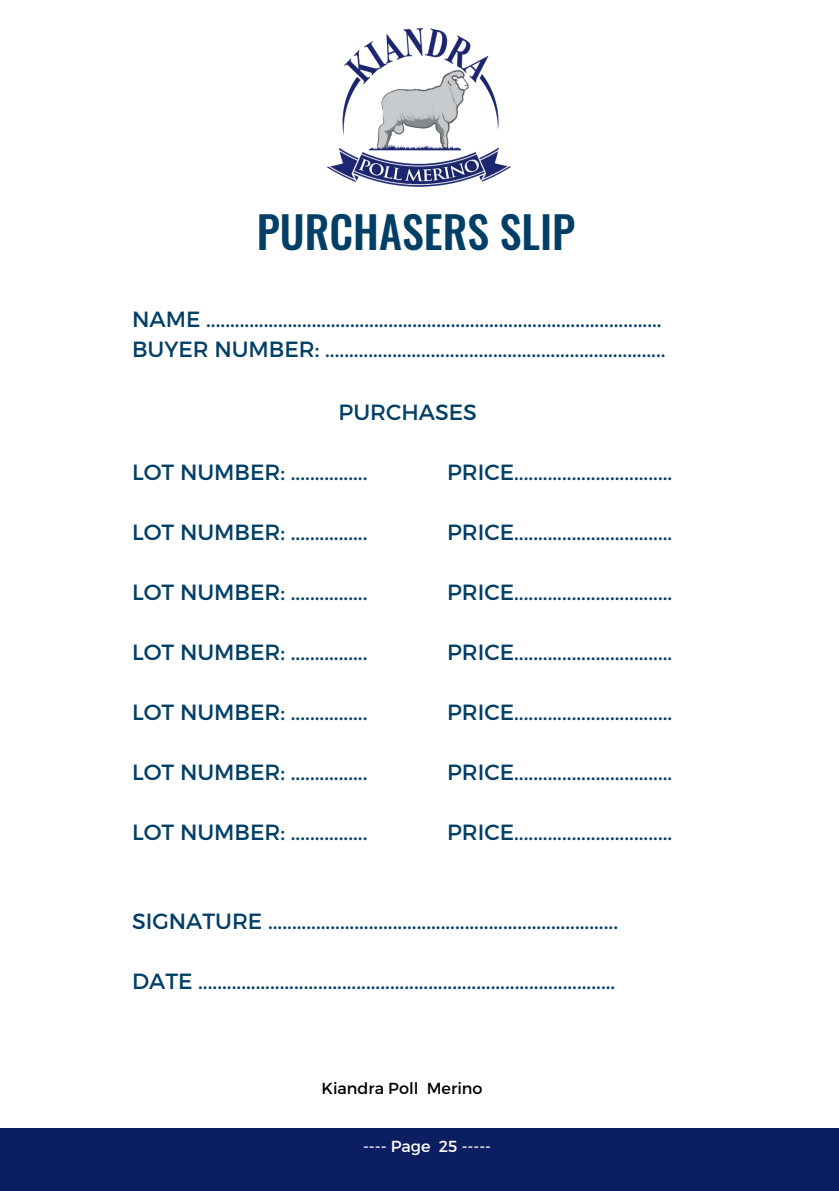
<style>
.page{position:relative;width:839px;height:1191px;background:#fff}
.page>*{position:absolute;margin:0;border:0;box-sizing:border-box;transform-origin:0 0}
.t1{font:500 44px "Oswald";color:#023f66}
.t2{font:22px/30px "Montserrat";color:#023f66}
.t3{font:16px "Montserrat";color:#000}
.t4{font:16px "Montserrat";color:#fff}
</style>
<div class="page">
<img style="left:326px;top:27px;width:185px;height:160px">
<div style="left:0;top:1128px;width:838px;height:63px;background:#0b1e62"></div>
<h1 class="t1" style="left:257px;top:193px;width:320px">PURCHASERS SLIP</h1>
<p class="t2" style="left:132px;top:304px;width:535px">NAME ...............................................................................................<br>BUYER NUMBER: .......................................................................</p>
<p class="t2" style="left:338px;top:397px;width:140px">PURCHASES</p>
<p class="t2" style="left:132px;top:457px;width:237px">LOT NUMBER: ................</p>
<p class="t2" style="left:447px;top:457px;width:227px">PRICE.................................</p>
<p class="t2" style="left:132px;top:517px;width:237px">LOT NUMBER: ................</p>
<p class="t2" style="left:447px;top:517px;width:227px">PRICE.................................</p>
<p class="t2" style="left:132px;top:577px;width:237px">LOT NUMBER: ................</p>
<p class="t2" style="left:447px;top:577px;width:227px">PRICE.................................</p>
<p class="t2" style="left:132px;top:637px;width:237px">LOT NUMBER: ................</p>
<p class="t2" style="left:447px;top:637px;width:227px">PRICE.................................</p>
<p class="t2" style="left:132px;top:697px;width:237px">LOT NUMBER: ................</p>
<p class="t2" style="left:447px;top:697px;width:227px">PRICE.................................</p>
<p class="t2" style="left:132px;top:757px;width:237px">LOT NUMBER: ................</p>
<p class="t2" style="left:447px;top:757px;width:227px">PRICE.................................</p>
<p class="t2" style="left:132px;top:817px;width:237px">LOT NUMBER: ................</p>
<p class="t2" style="left:447px;top:817px;width:227px">PRICE.................................</p>
<p class="t2" style="left:132px;top:906px;width:487px">SIGNATURE .........................................................................</p>
<p class="t2" style="left:132px;top:966px;width:485px">DATE .......................................................................................</p>
<p class="t3" style="left:321px;top:1078px;width:162px">Kiandra Poll Merino</p>
<p class="t4" style="left:363px;top:1137px;width:129px">---- Page 25 -----</p>
</div>
